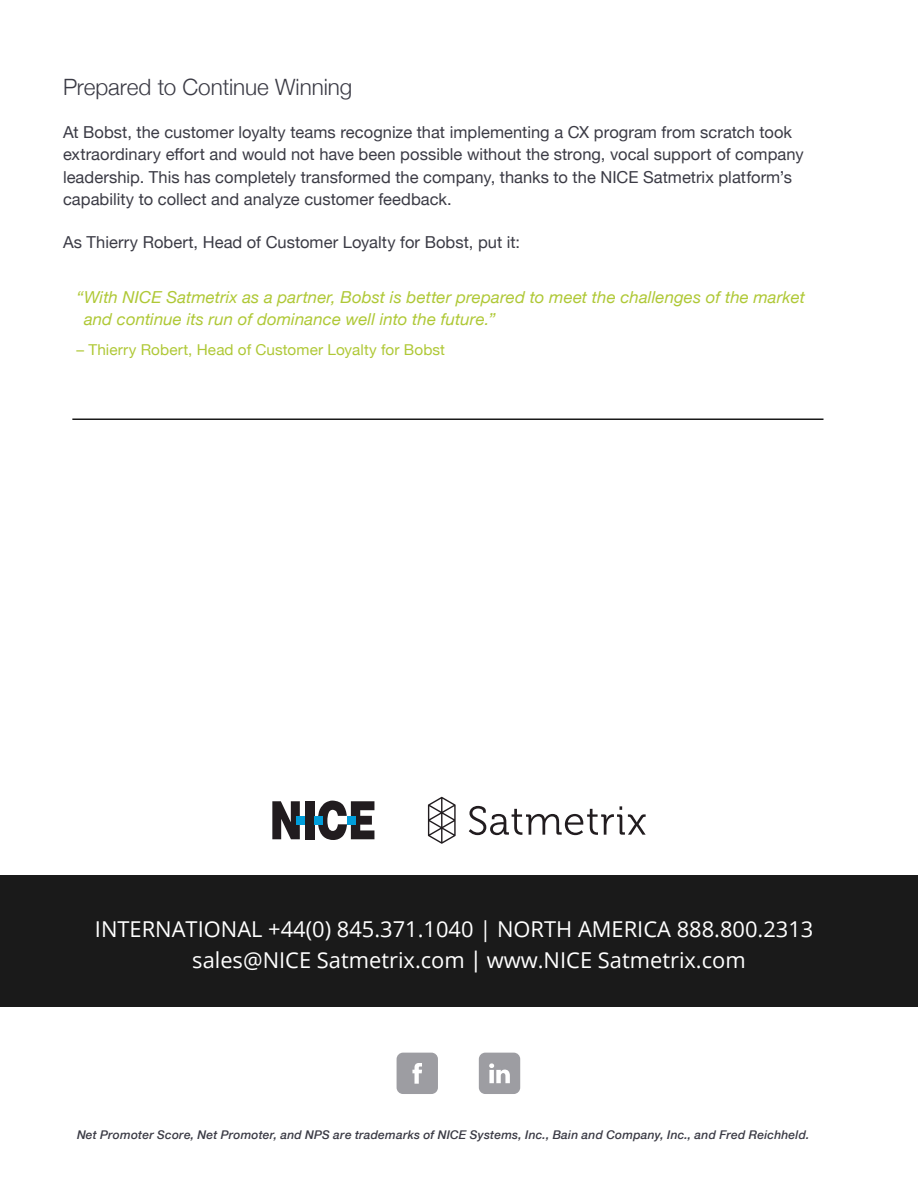
<style>
.page{position:relative;width:918px;height:1188px;background:#fff}
.page>*{position:absolute;margin:0;border:0;box-sizing:border-box;transform-origin:0 0}
.t1{font:300 22.5px "Helvetica Neue";letter-spacing:-.005em;color:#3b3b45}
.t2{font:21.9px/30.6px "Open Sans";color:#fff}
.t3{font:16.5px/22.5px "Helvetica Neue";color:#3b3b45}
.t4{font:italic 16.5px/22.5px "Helvetica Neue";letter-spacing:.005em;color:#afc836}
.t5{font:15px "Helvetica Neue";letter-spacing:.005em;color:#afc836}
.t6{font:italic 500 12px "Helvetica Neue";letter-spacing:.02em;color:#3b3b45}
.s1{font-family:"Source Sans Pro";font-weight:600}
</style>
<div class="page">
<div style="left:0;top:875px;width:918px;height:132px;background:#1a1a1a"></div>
<svg style="left:397px;top:1053px;width:41px;height:41px"></svg>
<svg style="left:479px;top:1053px;width:41px;height:41px"></svg>
<svg style="left:469px;top:806px;width:177px;height:29px"></svg>
<svg style="left:428px;top:797px;width:28px;height:47px"></svg>
<svg style="left:318px;top:801px;width:56px;height:39px"></svg>
<div style="left:305px;top:801px;width:9px;height:38px;background:#211c1f"></div>
<svg style="left:272px;top:801px;width:28px;height:38px"></svg>
<div style="left:347px;top:816px;width:8px;height:8px;background:#009edb"></div>
<div style="left:314px;top:816px;width:9px;height:8px;background:#009edb"></div>
<div style="left:297px;top:816px;width:8px;height:8px;background:#009edb"></div>
<hr style="left:72px;top:418px;width:752px;height:2px;background:#1a1a1a">
<h1 class="t1" style="left:63px;top:69px;width:291px">Prepared to Continue Winning</h1>
<p class="t3" style="left:63px;top:122px;width:742px">At Bobst, the customer loyalty teams recognize that implementing a CX program from scratch took extraordinary effort and would not have been possible without the strong, vocal support of company leadership. This has completely transformed the company, thanks to the NICE Satmetrix platform’s capability to collect and analyze customer feedback.</p>
<p class="t3" style="left:63px;top:232px;width:459px">As Thierry Robert, Head of Customer Loyalty for Bobst, put it:</p>
<p class="t4" style="left:84px;top:286px;width:722px;text-indent:-8px">“With NICE Satmetrix as a partner, Bobst is better prepared to meet the challenges of the market and continue its run of dominance well into the future.”</p>
<p class="t5" style="left:76px;top:339px;width:370px">– Thierry Robert, Head of Customer Loyalty for Bobst</p>
<h2 class="t2" style="left:192px;top:913px;width:623px;text-indent:-97px">INTERNATIONAL +44(0) 845.371.1040 | NORTH AMERICA 888.800.2313 sales@NICE Satmetrix.com <span class="s1">|</span> www.NICE Satmetrix.com</h2>
<p class="t6" style="left:77px;top:1125px;width:734px">Net Promoter Score, Net Promoter, and NPS are trademarks of NICE Systems, Inc., Bain and Company, Inc., and Fred Reichheld.</p>
</div>
